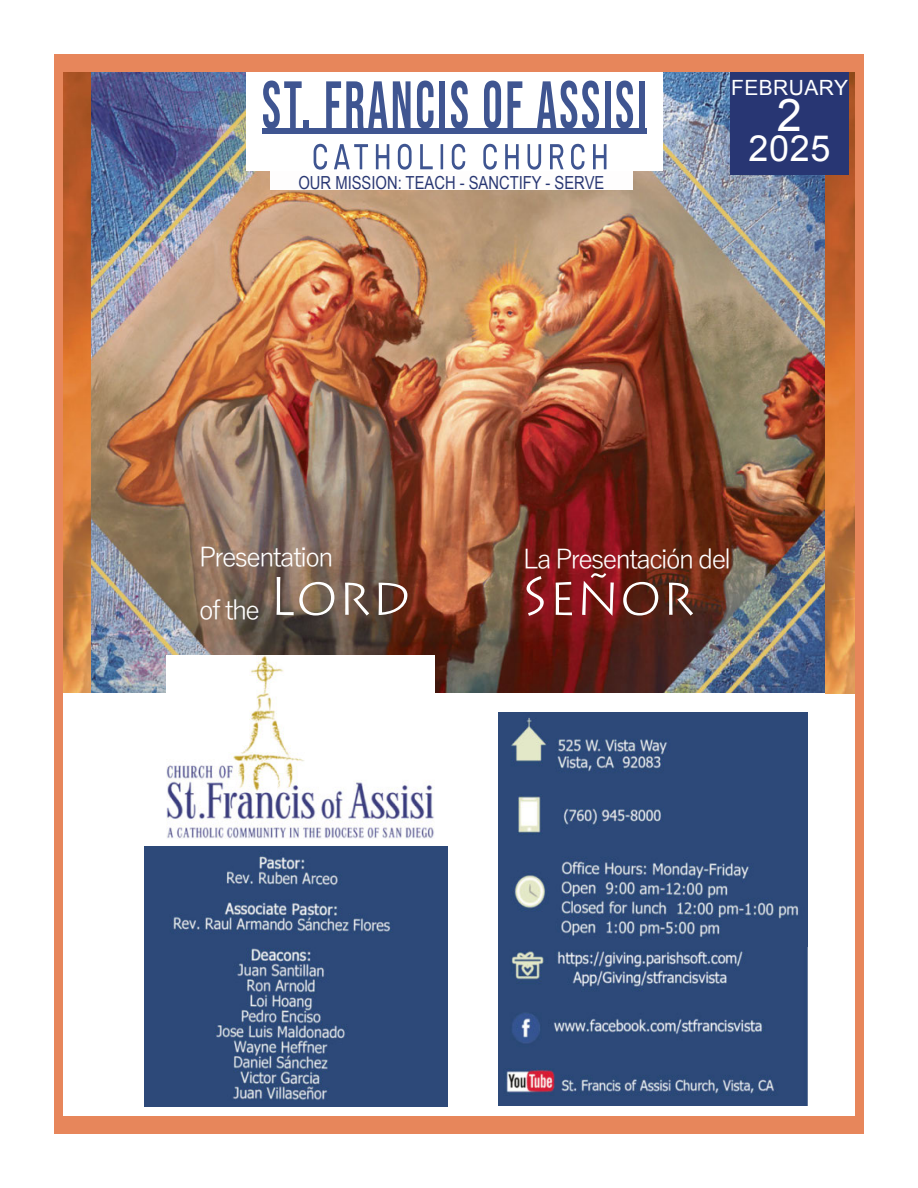
<style>
.page{position:relative;width:918px;height:1188px;background:#fff}
.page>*{position:absolute;margin:0;border:0;box-sizing:border-box;transform-origin:0 0}
.t1{font:300 54px "Lithos Pro";color:#fff}
.t2{font:45px "Arial";color:#fff}
.t3{font:36px "Arial";color:#fff}
.t4{font:27px "Yu Go Pr 6 N";letter-spacing:-.08em;color:#fff}
.t5{font:21px "Arial";letter-spacing:.02em;color:#fff}
.t6{font:18px "Arial Narrow";color:#283673}
</style>
<div class="page">
<img style="left:91px;top:72px;width:734px;height:621px">
<img style="left:825px;top:72px;width:30px;height:621px">
<img style="left:63px;top:72px;width:28px;height:620px">
<div style="left:270px;top:168px;width:363px;height:22px;background:#fff"></div>
<div style="left:54px;top:72px;width:9px;height:1062px;background:#e7865b"></div>
<div style="left:855px;top:72px;width:9px;height:1062px;background:#e7865b"></div>
<div style="left:54px;top:54px;width:810px;height:18px;background:#e7865b"></div>
<div style="left:54px;top:1116px;width:801px;height:18px;background:#e7865b"></div>
<img style="left:167px;top:656px;width:267px;height:183px">
<div style="left:246px;top:72px;width:417px;height:99px;background:#fff"></div>
<svg style="left:314px;top:144px;width:13px;height:26px"></svg>
<svg style="left:334px;top:144px;width:34px;height:25px"></svg>
<svg style="left:376px;top:144px;width:13px;height:25px"></svg>
<svg style="left:398px;top:144px;width:14px;height:26px"></svg>
<svg style="left:420px;top:144px;width:13px;height:25px"></svg>
<hr style="left:441px;top:144px;width:2px;height:25px;background:#3f5591">
<svg style="left:452px;top:144px;width:13px;height:26px"></svg>
<svg style="left:483px;top:144px;width:14px;height:26px"></svg>
<svg style="left:505px;top:144px;width:14px;height:25px"></svg>
<svg style="left:528px;top:144px;width:13px;height:26px"></svg>
<svg style="left:550px;top:144px;width:13px;height:25px"></svg>
<svg style="left:571px;top:144px;width:14px;height:26px"></svg>
<svg style="left:593px;top:144px;width:13px;height:25px"></svg>
<div style="left:262px;top:128px;width:385px;height:5px;background:#3f5591"></div>
<svg style="left:263px;top:81px;width:39px;height:47px"></svg>
<div style="left:303px;top:121px;width:6px;height:7px;background:#3f5591"></div>
<svg style="left:326px;top:81px;width:85px;height:47px"></svg>
<svg style="left:417px;top:81px;width:17px;height:47px"></svg>
<div style="left:439px;top:81px;width:6px;height:47px;background:#3f5591"></div>
<svg style="left:451px;top:81px;width:17px;height:47px"></svg>
<svg style="left:484px;top:81px;width:17px;height:47px"></svg>
<svg style="left:507px;top:81px;width:15px;height:47px"></svg>
<svg style="left:537px;top:81px;width:62px;height:47px"></svg>
<div style="left:605px;top:81px;width:5px;height:47px;background:#3f5591"></div>
<svg style="left:616px;top:81px;width:17px;height:47px"></svg>
<div style="left:639px;top:81px;width:6px;height:47px;background:#3f5591"></div>
<img style="left:499px;top:947px;width:309px;height:159px">
<img style="left:499px;top:713px;width:309px;height:234px">
<img style="left:145px;top:846px;width:302px;height:261px">
<div style="left:730px;top:72px;width:119px;height:102px;background:#283673"></div>
<p class="t6" style="left:298px;top:170px;width:307px">OUR MISSION: TEACH - SANCTIFY - SERVE</p>
<p class="t5" style="left:731px;top:74px;width:118px">FEBRUARY</p>
<p class="t2" style="left:777px;top:86px;width:27px">2</p>
<p class="t3" style="left:748px;top:125px;width:84px">2025</p>
<p class="t4" style="left:199px;top:532px;width:137px">Presentation</p>
<p class="t4" style="left:523px;top:534px;width:210px">La Presentación del</p>
<p class="t4" style="left:199px;top:585px;width:63px">of the</p>
<p class="t1" style="left:268px;top:565px;width:144px">Lord</p>
<p class="t1" style="left:521px;top:565px;width:176px">Señor</p>
</div>
